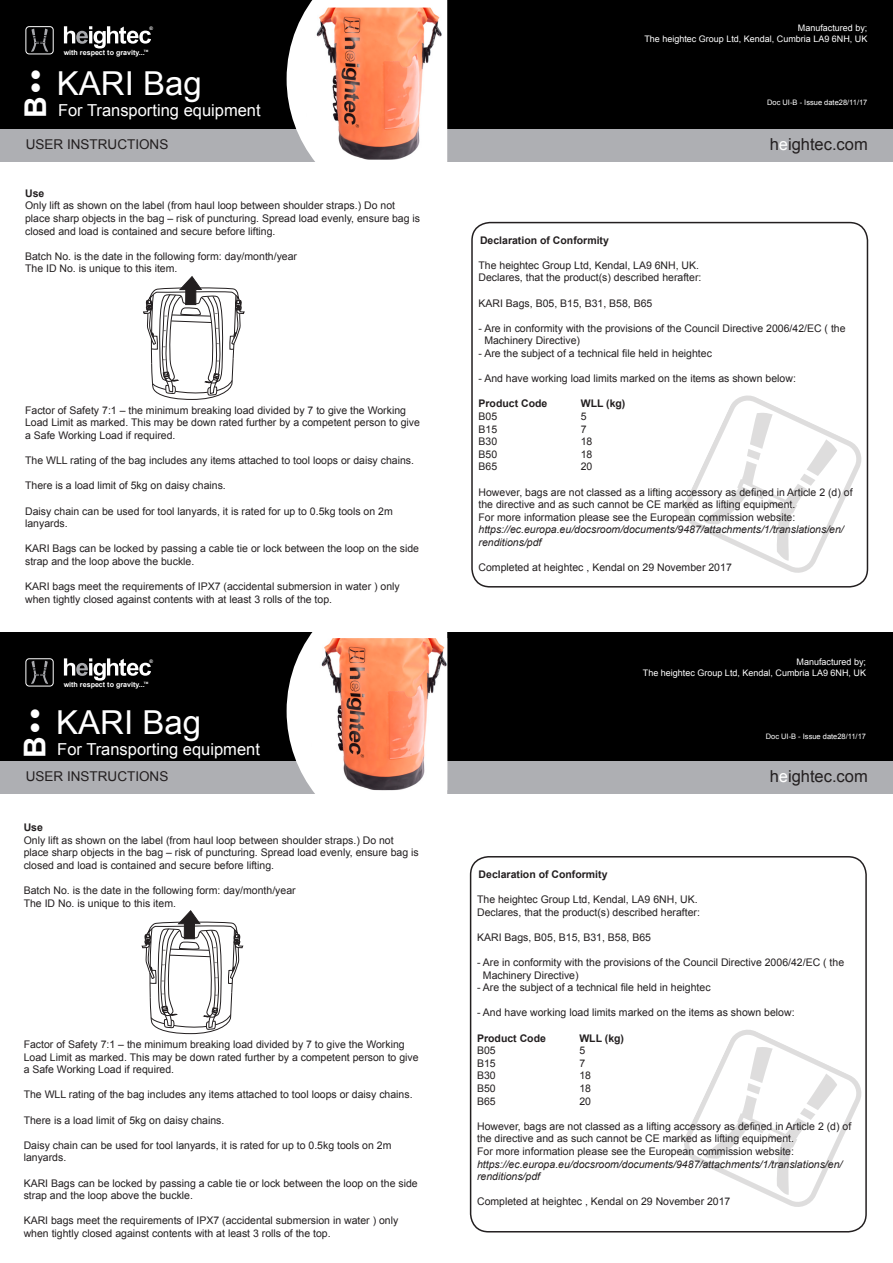
<style>
.page{position:relative;width:893px;height:1263px;background:#fff}
.page>*{position:absolute;margin:0;border:0;box-sizing:border-box;transform-origin:0 0}
.t1{font:33px "Arial";color:#fff}
.t2{font:700 30px "Arial";color:#fff}
.t3{font:16.5px "Arial";color:#fff}
.t4{font:16.5px "Arial";color:#231f20}
.t5{font:13.5px "Arial";color:#231f20}
.t6{font:10.5px/12.6px "Arial";color:#231f20}
.t7{font:italic 10.5px/12.6px "Arial";color:#231f20}
.t8{font:700 10.5px "Arial";color:#231f20}
.t9{font:9px "Arial";color:#fff}
.t10{font:7.5px "Arial";color:#fff}
.t11{font:700 7.05px "Arial";color:#fff}
.t12{font:700 4.8px "Arial";color:#fff}
.t13{font:700 3.15px "Arial";color:#fff}
.s1{color:#fff}
</style>
<div class="page">
<div style="left:0;top:632px;width:893px;height:158px;background:#000"></div>
<div style="left:0;top:0;width:893px;height:158px;background:#000"></div>
<div style="left:0;top:762px;width:893px;height:32px;background:#aeafb3"></div>
<div style="left:0;top:130px;width:893px;height:32px;background:#aeafb3"></div>
<svg style="left:287px;top:632px;width:160px;height:162px"></svg>
<svg style="left:287px;top:0;width:160px;height:162px"></svg>
<div style="left:26px;top:658px;width:28px;height:28px;border:1px solid #fff;border-radius:3px"></div>
<div style="left:26px;top:26px;width:28px;height:28px;border:1px solid #fff;border-radius:3px"></div>
<svg style="left:31px;top:661px;width:17px;height:23px"></svg>
<svg style="left:31px;top:29px;width:17px;height:23px"></svg>
<svg style="left:64px;top:658px;width:87px;height:23px"></svg>
<svg style="left:64px;top:26px;width:87px;height:23px"></svg>
<svg style="left:681px;top:393px;width:188px;height:195px"></svg>
<img style="left:292px;top:8px;width:150px;height:152px">
<div style="left:471px;top:222px;width:397px;height:365px;border:2px solid #231f20;border-radius:18px"></div>
<svg style="left:143px;top:276px;width:101px;height:124px"></svg>
<div style="left:470px;top:856px;width:397px;height:376px;border:2px solid #231f20;border-radius:18px"></div>
<svg style="left:142px;top:910px;width:101px;height:124px"></svg>
<img style="left:297px;top:638px;width:150px;height:152px">
<svg style="left:681px;top:1027px;width:186px;height:206px"></svg>
<p class="t12" style="left:149px;top:26px;width:5px">®</p>
<p class="t2" style="left:16px;top:118px;width:51px;rotate:-90deg">B••</p>
<p class="t13" style="left:144px;top:48px;width:6px">TM</p>
<p class="t11" style="left:64px;top:47px;width:83px">with respect to gravity...</p>
<p class="t1" style="left:57px;top:62px;width:146px">KARI Bag</p>
<p class="t3" style="left:58px;top:99px;width:204px">For Transporting equipment</p>
<p class="t5" style="left:26px;top:136px;width:144px">USER INSTRUCTIONS</p>
<p class="t8" style="left:25px;top:186px;width:21px">Use</p>
<p class="t6" style="left:25px;top:199px;width:396px">Only lift as shown on the label (from haul loop between shoulder straps.) Do not place sharp objects in the bag – risk of puncturing. Spread load evenly, ensure bag is closed and load is contained and secure before lifting.</p>
<p class="t6" style="left:25px;top:250px;width:273px">Batch No. is the date in the following form: day/month/year</p>
<p class="t6" style="left:25px;top:262px;width:154px">The ID No. is unique to this item.</p>
<p class="t6" style="left:25px;top:404px;width:396px">Factor of Safety 7:1 – the minimum breaking load divided by 7 to give the Working<br>Load Limit as marked. This may be down rated further by a competent person to give a Safe Working Load if required.</p>
<p class="t6" style="left:25px;top:454px;width:390px">The WLL rating of the bag includes any items attached to tool loops or daisy chains.</p>
<p class="t6" style="left:25px;top:479px;width:202px">There is a load limit of 5kg on daisy chains.</p>
<p class="t6" style="left:25px;top:505px;width:369px">Daisy chain can be used for tool lanyards, it is rated for up to 0.5kg tools on 2m lanyards.</p>
<p class="t6" style="left:25px;top:542px;width:395px">KARI Bags can be locked by passing a cable tie or lock between the loop on the side strap and the loop above the buckle.</p>
<p class="t6" style="left:25px;top:580px;width:376px">KARI bags meet the requirements of IPX7 (accidental submersion in water ) only when tightly closed against contents with at least 3 rolls of the top.</p>
<p class="t12" style="left:149px;top:658px;width:5px">®</p>
<p class="t2" style="left:15px;top:758px;width:51px;rotate:-90deg">B••</p>
<p class="t13" style="left:144px;top:680px;width:6px">TM</p>
<p class="t11" style="left:64px;top:679px;width:83px">with respect to gravity...</p>
<p class="t1" style="left:56px;top:701px;width:146px">KARI Bag</p>
<p class="t3" style="left:57px;top:739px;width:204px">For Transporting equipment</p>
<p class="t5" style="left:26px;top:768px;width:144px">USER INSTRUCTIONS</p>
<p class="t8" style="left:24px;top:820px;width:21px">Use</p>
<p class="t6" style="left:24px;top:834px;width:396px">Only lift as shown on the label (from haul loop between shoulder straps.) Do not place sharp objects in the bag – risk of puncturing. Spread load evenly, ensure bag is closed and load is contained and secure before lifting.</p>
<p class="t6" style="left:24px;top:884px;width:273px">Batch No. is the date in the following form: day/month/year</p>
<p class="t6" style="left:24px;top:897px;width:154px">The ID No. is unique to this item.</p>
<p class="t6" style="left:24px;top:1038px;width:396px">Factor of Safety 7:1 – the minimum breaking load divided by 7 to give the Working<br>Load Limit as marked. This may be down rated further by a competent person to give a Safe Working Load if required.</p>
<p class="t6" style="left:24px;top:1088px;width:390px">The WLL rating of the bag includes any items attached to tool loops or daisy chains.</p>
<p class="t6" style="left:24px;top:1114px;width:202px">There is a load limit of 5kg on daisy chains.</p>
<p class="t6" style="left:24px;top:1139px;width:369px">Daisy chain can be used for tool lanyards, it is rated for up to 0.5kg tools on 2m lanyards.</p>
<p class="t6" style="left:24px;top:1177px;width:395px">KARI Bags can be locked by passing a cable tie or lock between the loop on the side strap and the loop above the buckle.</p>
<p class="t6" style="left:24px;top:1214px;width:376px">KARI bags meet the requirements of IPX7 (accidental submersion in water ) only when tightly closed against contents with at least 3 rolls of the top.</p>
<p class="t9" style="left:798px;top:22px;width:71px">Manufactured by;</p>
<p class="t9" style="left:644px;top:32px;width:225px">The heightec Group Ltd, Kendal, Cumbria LA9 6NH, UK</p>
<p class="t10" style="left:767px;top:97px;width:102px">Doc UI-B - Issue date28/11/17</p>
<p class="t4" style="left:770px;top:134px;width:100px">h<span class="s1">e</span>ightec.com</p>
<p class="t8" style="left:480px;top:233px;width:130px">Declaration of Conformity</p>
<p class="t6" style="left:478px;top:259px;width:222px">The heightec Group Ltd, Kendal, LA9 6NH, UK.</p>
<p class="t6" style="left:478px;top:271px;width:224px">Declares, that the product(s) described herafter:</p>
<p class="t6" style="left:478px;top:297px;width:175px">KARI Bags, B05, B15, B31, B58, B65</p>
<p class="t6" style="left:484px;top:322px;width:363px;text-indent:-6px">- Are in conformity with the provisions of the Council Directive 2006/42/EC ( the<br>Machinery Directive)</p>
<p class="t6" style="left:478px;top:347px;width:235px">- Are the subject of a technical file held in heightec</p>
<p class="t6" style="left:478px;top:372px;width:319px">- And have working load limits marked on the items as shown below:</p>
<p class="t8" style="left:478px;top:397px;width:70px">Product Code</p>
<p class="t8" style="left:581px;top:397px;width:46px">WLL (kg)</p>
<p class="t6" style="left:478px;top:410px;width:20px">B05</p>
<p class="t6" style="left:581px;top:410px;width:7px">5</p>
<p class="t6" style="left:478px;top:423px;width:20px">B15</p>
<p class="t6" style="left:581px;top:423px;width:7px">7</p>
<p class="t6" style="left:478px;top:435px;width:20px">B30</p>
<p class="t6" style="left:581px;top:435px;width:13px">18</p>
<p class="t6" style="left:478px;top:448px;width:20px">B50</p>
<p class="t6" style="left:581px;top:448px;width:13px">18</p>
<p class="t6" style="left:478px;top:460px;width:20px">B65</p>
<p class="t6" style="left:581px;top:460px;width:13px">20</p>
<p class="t6" style="left:478px;top:486px;width:376px">However, bags are not classed as a lifting accessory as defined in Article 2 (d) of the directive and as such cannot be CE marked as lifting equipment.</p>
<p class="t6" style="left:478px;top:511px;width:318px">For more information please see the European commission website:</p>
<p class="t7" style="left:478px;top:524px;width:367px">https://ec.europa.eu/docsroom/documents/9487/attachments/1/translations/en/ renditions/pdf</p>
<p class="t6" style="left:478px;top:561px;width:255px">Completed at heightec , Kendal on 29 November 2017</p>
<p class="t9" style="left:796px;top:656px;width:71px">Manufactured by;</p>
<p class="t9" style="left:643px;top:667px;width:225px">The heightec Group Ltd, Kendal, Cumbria LA9 6NH, UK</p>
<p class="t10" style="left:766px;top:731px;width:102px">Doc UI-B - Issue date28/11/17</p>
<p class="t4" style="left:770px;top:766px;width:100px">h<span class="s1">e</span>ightec.com</p>
<p class="t8" style="left:479px;top:867px;width:130px">Declaration of Conformity</p>
<p class="t6" style="left:477px;top:893px;width:222px">The heightec Group Ltd, Kendal, LA9 6NH, UK.</p>
<p class="t6" style="left:477px;top:906px;width:224px">Declares, that the product(s) described herafter:</p>
<p class="t6" style="left:477px;top:931px;width:175px">KARI Bags, B05, B15, B31, B58, B65</p>
<p class="t6" style="left:483px;top:956px;width:363px;text-indent:-6px">- Are in conformity with the provisions of the Council Directive 2006/42/EC ( the<br>Machinery Directive)</p>
<p class="t6" style="left:477px;top:981px;width:235px">- Are the subject of a technical file held in heightec</p>
<p class="t6" style="left:477px;top:1006px;width:319px">- And have working load limits marked on the items as shown below:</p>
<p class="t8" style="left:477px;top:1031px;width:70px">Product Code</p>
<p class="t8" style="left:579px;top:1031px;width:46px">WLL (kg)</p>
<p class="t6" style="left:477px;top:1044px;width:20px">B05</p>
<p class="t6" style="left:579px;top:1044px;width:7px">5</p>
<p class="t6" style="left:477px;top:1057px;width:20px">B15</p>
<p class="t6" style="left:579px;top:1057px;width:7px">7</p>
<p class="t6" style="left:477px;top:1069px;width:20px">B30</p>
<p class="t6" style="left:579px;top:1069px;width:13px">18</p>
<p class="t6" style="left:477px;top:1082px;width:20px">B50</p>
<p class="t6" style="left:579px;top:1082px;width:13px">18</p>
<p class="t6" style="left:477px;top:1095px;width:20px">B65</p>
<p class="t6" style="left:579px;top:1095px;width:13px">20</p>
<p class="t6" style="left:477px;top:1120px;width:376px">However, bags are not classed as a lifting accessory as defined in Article 2 (d) of the directive and as such cannot be CE marked as lifting equipment.</p>
<p class="t6" style="left:477px;top:1145px;width:318px">For more information please see the European commission website:</p>
<p class="t7" style="left:477px;top:1158px;width:367px">https://ec.europa.eu/docsroom/documents/9487/attachments/1/translations/en/ renditions/pdf</p>
<p class="t6" style="left:477px;top:1195px;width:255px">Completed at heightec , Kendal on 29 November 2017</p>
</div>
